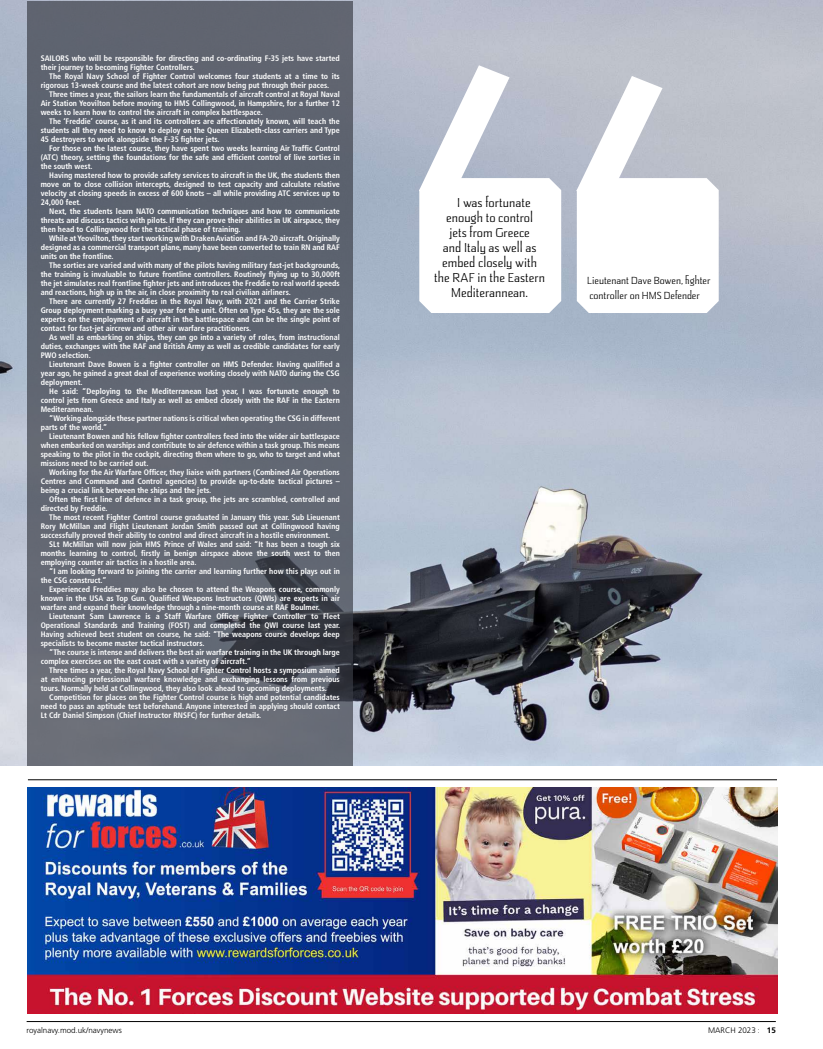
<style>
.page{position:relative;width:823px;height:1049px;background:#fff}
.page>*{position:absolute;margin:0;border:0;box-sizing:border-box;transform-origin:0 0}
.t1{font:300 15px/15px "Pilsner";color:#000;text-align:center}
.t2{font:300 12px/15px "Pilsner";color:#000}
.t3{font:700 condensed 8px/9px "Frutiger LT Std";color:#fff;text-align:justify}
.t4{font:300 8px "Frutiger LT Std";color:#000}
.s1{font-family:"Whitney"}
.s2{font-weight:700}
</style>
<div class="page">
<hr style="left:28px;top:779px;width:748px;height:1px;background:#000">
<hr style="left:27px;top:1021px;width:748px;height:1px;background:#000">
<img style="left:0;top:0;width:822px;height:766px">
<svg style="left:27px;top:1px;width:325px;height:765px;background:#5f646f"></svg>
<svg style="left:418px;top:65px;width:143px;height:248px"></svg>
<svg style="left:576px;top:76px;width:142px;height:237px"></svg>
<img style="left:27px;top:787px;width:749px;height:226px">
<p class="t3" style="left:41px;top:54px;width:300px">SAILORS who will be responsible for directing and co-ordinating F-35 jets have started their journey to becoming Fighter Controllers.</p>
<p class="t3" style="left:41px;top:72px;width:300px;text-indent:9px">The Royal Navy School of Fighter Control welcomes four students at a time to its rigorous 13-week course and the latest cohort are now being put through their paces.</p>
<p class="t3" style="left:41px;top:90px;width:300px;text-indent:9px">Three times a year, the sailors learn the fundamentals of aircraft control at Royal Naval Air Station Yeovilton before moving to HMS Collingwood, in Hampshire, for a further 12 weeks to learn how to control the aircraft in complex battlespace.</p>
<p class="t3" style="left:41px;top:117px;width:300px;text-indent:9px">The ‘Freddie’ course, as it and its controllers are affectionately known, will teach the students all they need to know to deploy on the Queen Elizabeth-class carriers and Type 45 destroyers to work alongside the F-35 fighter jets.</p>
<p class="t3" style="left:41px;top:144px;width:300px;text-indent:9px">For those on the latest course, they have spent two weeks learning Air Traffic Control (ATC) theory, setting the foundations for the safe and efficient control of live sorties in the south west.</p>
<p class="t3" style="left:41px;top:171px;width:300px;text-indent:9px">Having mastered how to provide safety services to aircraft in the UK, the students then move on to close collision intercepts, designed to test capacity and calculate relative velocity at closing speeds in excess of 600 knots – all while providing ATC services up to 24,000 feet.</p>
<p class="t3" style="left:41px;top:207px;width:300px;text-indent:9px">Next, the students learn NATO communication techniques and how to communicate threats and discuss tactics with pilots. If they can prove their abilities in UK airspace, they then head to Collingwood for the tactical phase of training.</p>
<p class="t3" style="left:41px;top:234px;width:300px;text-indent:9px">While at Yeovilton, they start working with Draken Aviation and FA-20 aircraft. Originally designed as a commercial transport plane, many have been converted to train RN and RAF units on the frontline.</p>
<p class="t3" style="left:41px;top:261px;width:301px;text-indent:9px">The sorties are varied and with many of the pilots having military fast-jet backgrounds, the training is invaluable to future frontline controllers. Routinely flying up to 30,000ft the jet simulates real frontline fighter jets and introduces the Freddie to real world speeds and reactions, high up in the air, in close proximity to real civilian airliners.</p>
<p class="t3" style="left:41px;top:297px;width:300px;text-indent:9px">There are currently 27 Freddies in the Royal Navy, with 2021 and the Carrier Strike Group deployment marking a busy year for the unit. Often on Type 45s, they are the sole experts on the employment of aircraft in the battlespace and can be the single point of contact for fast-jet aircrew and other air warfare practitioners.</p>
<p class="t3" style="left:41px;top:333px;width:300px;text-indent:9px">As well as embarking on ships, they can go into a variety of roles, from instructional duties, exchanges with the RAF and British Army as well as credible candidates for early PWO selection.</p>
<p class="t3" style="left:41px;top:360px;width:300px;text-indent:9px">Lieutenant Dave Bowen is a fighter controller on HMS Defender. Having qualified a year ago, he gained a great deal of experience working closely with NATO during the CSG deployment.</p>
<p class="t3" style="left:41px;top:387px;width:300px;text-indent:9px">He said: “Deploying to the Mediterranean last year, I was fortunate enough to control jets from Greece and Italy as well as embed closely with the RAF in the Eastern Mediterannean.</p>
<p class="t3" style="left:41px;top:414px;width:300px;text-indent:9px">“Working alongside these partner nations is critical when operating the CSG in different parts of the world.”</p>
<p class="t3" style="left:41px;top:432px;width:300px;text-indent:9px">Lieutenant Bowen and his fellow fighter controllers feed into the wider air battlespace when embarked on warships and contribute to air defence within a task group. This means speaking to the pilot in the cockpit, directing them where to go, who to target and what missions need to be carried out.</p>
<p class="t3" style="left:41px;top:468px;width:300px;text-indent:9px">Working for the Air Warfare Officer, they liaise with partners (Combined Air Operations Centres and Command and Control agencies) to provide up-to-date tactical pictures – being a crucial link between the ships and the jets.</p>
<p class="t3" style="left:41px;top:495px;width:300px;text-indent:9px">Often the first line of defence in a task group, the jets are scrambled, controlled and directed by Freddie.</p>
<p class="t3" style="left:41px;top:513px;width:300px;text-indent:9px">The most recent Fighter Control course graduated in January this year. Sub Lieuenant Rory McMillan and Flight Lieutenant Jordan Smith passed out at Collingwood having successfully proved their ability to control and direct aircraft in a hostile environment.</p>
<p class="t3" style="left:41px;top:540px;width:300px;text-indent:9px">SLt McMillan will now join HMS Prince of Wales and said: “It has been a tough six months learning to control, firstly in benign airspace above the south west to then employing counter air tactics in a hostile area.</p>
<p class="t3" style="left:41px;top:567px;width:300px;text-indent:9px">“I am looking forward to joining the carrier and learning further how this plays out in the CSG construct.”</p>
<p class="t3" style="left:41px;top:585px;width:300px;text-indent:9px">Experienced Freddies may also be chosen to attend the Weapons course, commonly known in the USA as Top Gun. Qualified Weapons Instructors (QWIs) are experts in air warfare and expand their knowledge through a nine-month course at RAF Boulmer.</p>
<p class="t3" style="left:41px;top:612px;width:301px;text-indent:9px">Lieutenant Sam Lawrence is a Staff Warfare Officer Fighter Controller to Fleet Operational Standards and Training (FOST) and completed the QWI course last year.<br>Having achieved best student on course, he said: “The weapons course develops deep specialists to become master tactical instructors.</p>
<p class="t3" style="left:41px;top:648px;width:300px;text-indent:9px">“The course is intense and delivers the best air warfare training in the UK through large complex exercises on the east coast with a variety of aircraft.”</p>
<p class="t3" style="left:41px;top:666px;width:300px;text-indent:9px">Three times a year, the Royal Navy School of Fighter Control hosts a symposium aimed at enhancing professional warfare knowledge and exchanging lessons from previous tours. Normally held at Collingwood, they also look ahead to upcoming deployments.</p>
<p class="t3" style="left:41px;top:693px;width:300px;text-indent:9px">Competition for places on the Fighter Control course is high and potential candidates need to pass an aptitude test beforehand. Anyone interested in applying should contact Lt Cdr Daniel Simpson (Chief Instructor RNSFC) for further details.</p>
<h1 class="t1" style="left:434px;top:194px;width:112px">I was fortunate enough to control<br>jets from Greece<br>and Italy as well as embed closely with the RAF in the Eastern<br>Mediterannean.</h1>
<h2 class="t2" style="left:587px;top:272px;width:125px">Lieutenant Dave Bowen, fighter controller on HMS Defender</h2>
<p class="t4" style="left:27px;top:1025px;width:97px">royalnavy.mod.uk/navynews</p>
<p class="t4" style="left:707px;top:1025px;width:69px">MARCH 2023 <span class="s1">:</span> <span class="s2">15</span></p>
</div>
